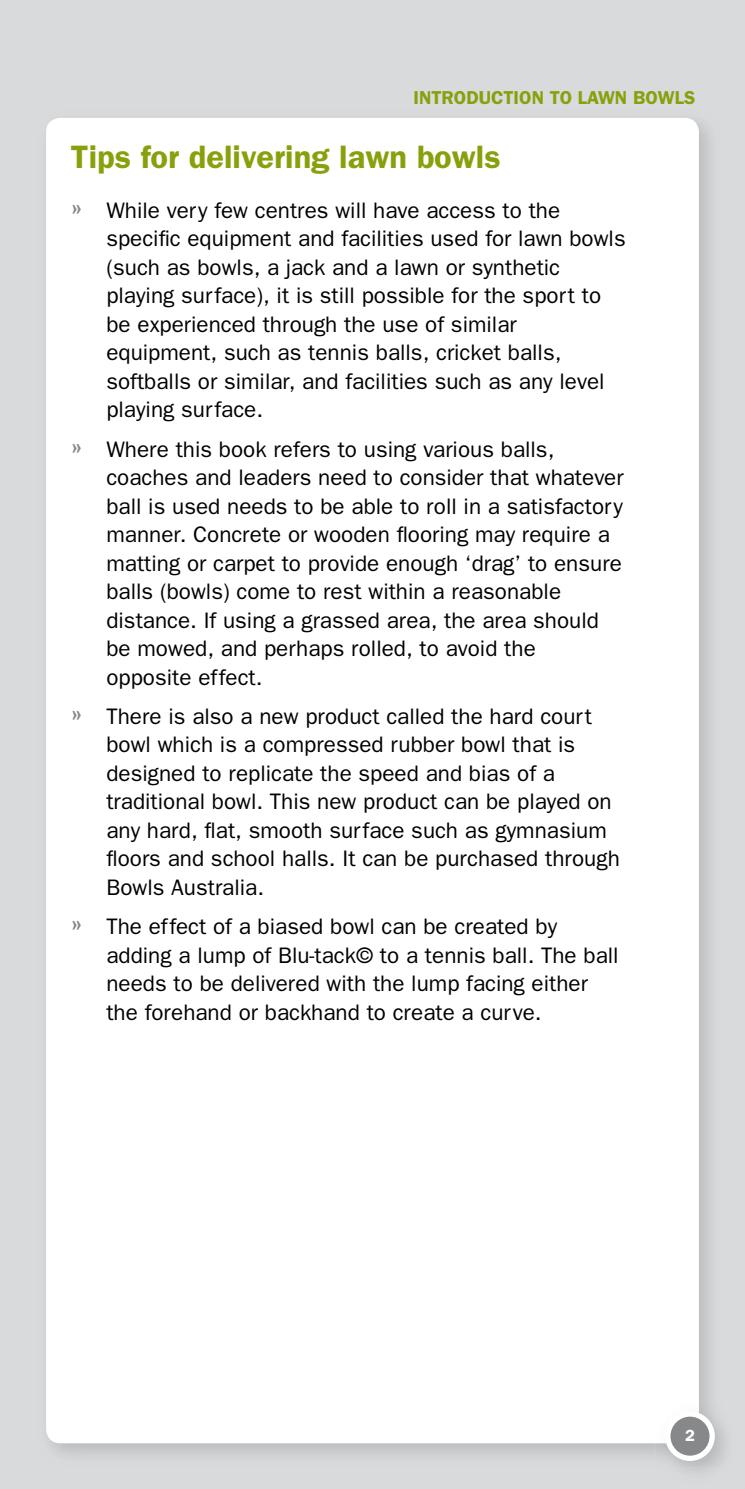
<style>
.page{position:relative;width:745px;height:1489px;background:#fff}
.page>*{position:absolute;margin:0;border:0;box-sizing:border-box;transform-origin:0 0}
.t1{font:600 32.5px "Franklin Gothic";color:#86a10b}
.t2{font:22.5px/28.5px "Franklin Gothic";color:#000}
.t3{font:600 18.75px "Franklin Gothic";color:#86a10b}
.t4{font:600 16.25px "Franklin Gothic";color:#fff}
.s1{font-weight:600;font-size:30px;color:#878889}
</style>
<div class="page">
<div style="left:0;top:0;width:744px;height:1488px;background:#d9dadb"></div>
<img style="left:46px;top:1432px;width:76px;height:22px">
<img style="left:639px;top:192px;width:70px;height:1262px">
<img style="left:122px;top:1442px;width:517px;height:12px">
<div style="left:46px;top:118px;width:652px;height:1324px;background:#fff;border-radius:14px"></div>
<img style="left:655px;top:1400px;width:68px;height:67px">
<img style="left:655px;top:1400px;width:43px;height:42px">
<div style="left:664px;top:1411px;width:50px;height:49px;background:#fff;border-radius:50%"></div>
<div style="left:670px;top:1416px;width:39px;height:39px;background:#878889;border-radius:50%"></div>
<p class="t3" style="left:413px;top:86px;width:283px">INTRODUCTION TO LAWN BOWLS</p>
<h1 class="t1" style="left:71px;top:138px;width:431px">Tips for delivering lawn bowls</h1>
<p class="t2" style="left:106px;top:195px;width:520px;text-indent:-35px"><span class="s1">»</span> While very few centres will have access to the specific equipment and facilities used for lawn bowls (such as bowls, a jack and a lawn or synthetic playing surface), it is still possible for the sport to be experienced through the use of similar equipment, such as tennis balls, cricket balls, softballs or similar, and facilities such as any level playing surface.</p>
<p class="t2" style="left:106px;top:434px;width:518px;text-indent:-35px"><span class="s1">»</span> Where this book refers to using various balls, coaches and leaders need to consider that whatever ball is used needs to be able to roll in a satisfactory manner. Concrete or wooden flooring may require a matting or carpet to provide enough ‘drag’ to ensure balls (bowls) come to rest within a reasonable distance. If using a grassed area, the area should be mowed, and perhaps rolled, to avoid the opposite effect.</p>
<p class="t2" style="left:106px;top:701px;width:514px;text-indent:-35px"><span class="s1">»</span> There is also a new product called the hard court bowl which is a compressed rubber bowl that is designed to replicate the speed and bias of a traditional bowl. This new product can be played on any hard, flat, smooth surface such as gymnasium floors and school halls. It can be purchased through Bowls Australia.</p>
<p class="t2" style="left:106px;top:911px;width:513px;text-indent:-35px"><span class="s1">»</span> The effect of a biased bowl can be created by adding a lump of Blu-tack© to a tennis ball. The ball needs to be delivered with the lump facing either the forehand or backhand to create a curve.</p>
<p class="t4" style="left:684px;top:1425px;width:11px">2</p>
</div>
